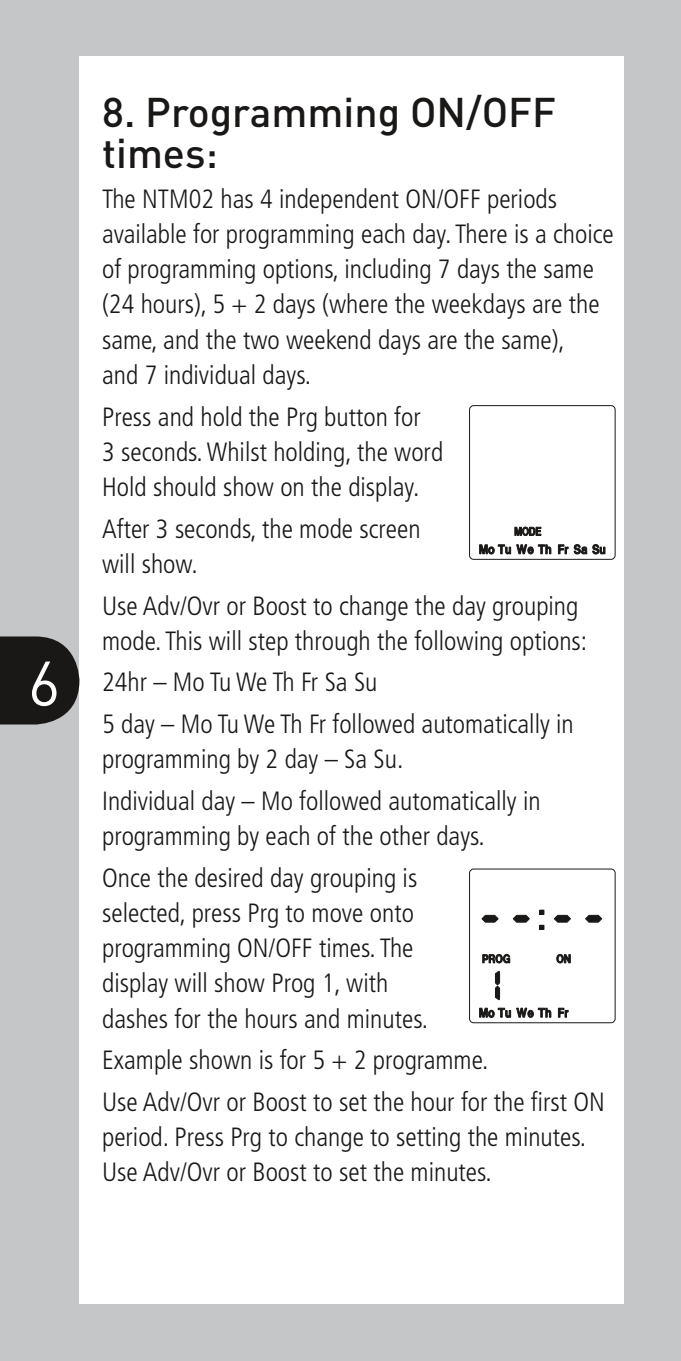
<style>
.page{position:relative;width:681px;height:1361px;background:#fff}
.page>*{position:absolute;margin:0;border:0;box-sizing:border-box;transform-origin:0 0}
.t1{font:62px "DIN";color:#fff}
.t2{font:500 40.8px/40.8px "DIN";color:#1a1817}
.t3{font:300 condensed 26.4px/35.2px "Frutiger LT";color:#1a1817}
</style>
<div class="page">
<div style="left:0;top:0;width:680px;height:1361px;background:#c5c6c8"></div>
<div style="left:79px;top:57px;width:545px;height:1247px;background:#fff"></div>
<svg style="left:0;top:636px;width:79px;height:88px;background:#2c2b2a"></svg>
<svg style="left:469px;top:405px;width:146px;height:154px"></svg>
<svg style="left:469px;top:869px;width:146px;height:154px"></svg>
<h1 class="t1" style="left:28px;top:645px;width:34px">6</h1>
<h2 class="t2" style="left:102px;top:90px;width:429px">8. Programming On/Off times:</h2>
<p class="t3" style="left:102px;top:181px;width:513px">The NTM02 has 4 independent On/Off periods available for programming each day. There is a choice of programming options, including 7 days the same (24 hours), 5 + 2 days (where the weekdays are the same, and the two weekend days are the same),<br>and 7 individual days.</p>
<p class="t3" style="left:102px;top:399px;width:342px">Press and hold the Prg button for<br>3 seconds. Whilst holding, the word<br>Hold should show on the display.</p>
<p class="t3" style="left:102px;top:511px;width:320px">After 3 seconds, the mode screen will show.</p>
<p class="t3" style="left:102px;top:588px;width:486px">Use Adv/Ovr or Boost to change the day grouping mode. This will step through the following options:</p>
<p class="t3" style="left:102px;top:662px;width:473px;line-height:41.6px">24hr – Mo Tu We Th Fr Sa Su<br>5 day – Mo Tu We Th Fr followed automatically in</p>
<p class="t3" style="left:102px;top:738px;width:440px;line-height:41.6px">programming by 2 day – Sa Su.<br>Individual day – Mo followed automatically in</p>
<p class="t3" style="left:102px;top:815px;width:384px;line-height:41.6px">programming by each of the other days.<br>Once the desired day grouping is</p>
<p class="t3" style="left:102px;top:895px;width:327px">selected, press Prg to move onto programming On/Off times. The display will show Prog 1, with dashes for the hours and minutes.</p>
<p class="t3" style="left:102px;top:1039px;width:504px;line-height:41.6px">Example shown is for 5 + 2 programme.<br>Use Adv/Ovr or Boost to set the hour for the first on</p>
<p class="t3" style="left:102px;top:1119px;width:485px">period. Press Prg to change to setting the minutes.<br>Use Adv/Ovr or Boost to set the minutes.</p>
</div>
